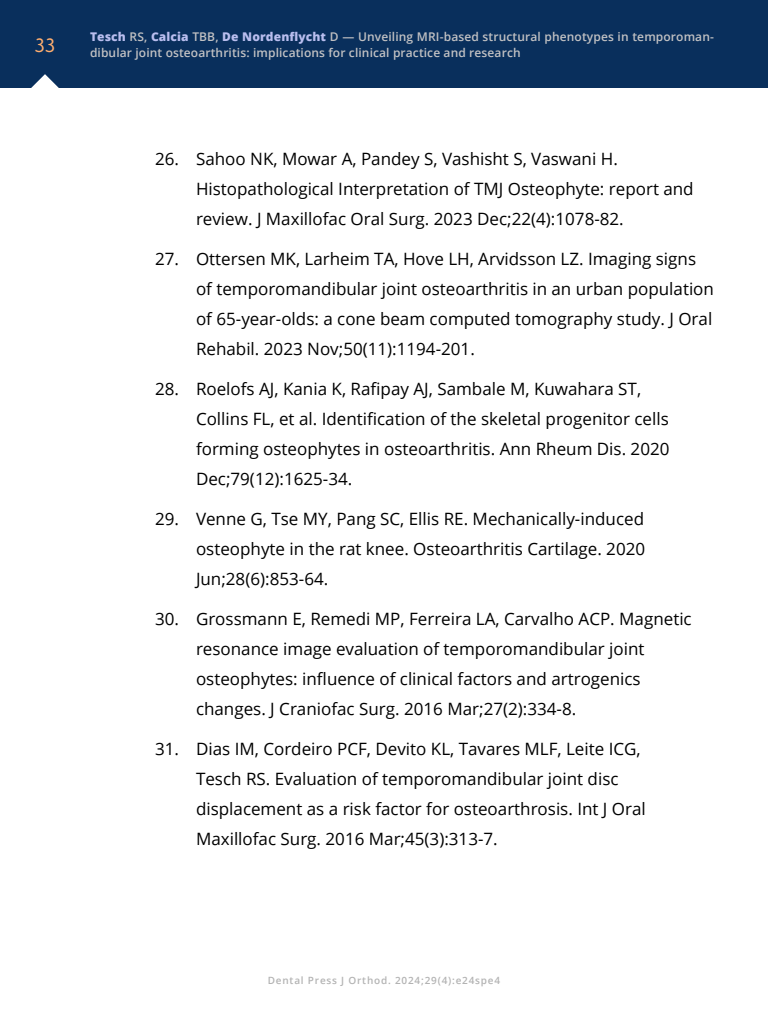
<style>
.page{position:relative;width:768px;height:1024px;background:#fff}
.page>*{position:absolute;margin:0;border:0;box-sizing:border-box;transform-origin:0 0}
.t1{font:500 18px "Semplicita Pro";color:#ffae6f}
.t2{font:17px/30px "Open Sans";color:#000}
.t3{font:600 12px "Open Sans";letter-spacing:.01em;color:#c1c1c3}
.t4{font:600 10px "Open Sans";letter-spacing:.08em;color:#b3b3b3}
.s1{font-weight:800;color:#b9beef}
</style>
<div class="page">
<div style="left:0;top:0;width:768px;height:88px;background:#092f5c"></div>
<svg style="left:31px;top:74px;width:28px;height:14px"></svg>
<p class="t1" style="left:35px;top:33px;width:22px">33</p>
<p class="t3" style="left:90px;top:29px;width:625px"><span class="s1">Tesch</span> RS, <span class="s1">Calcia</span> TBB, <span class="s1">De Nordenflycht</span> D — Unveiling MRI-based structural phenotypes in temporoman-</p>
<p class="t3" style="left:90px;top:45px;width:432px">dibular joint osteoarthritis: implications for clinical practice and research</p>
<p class="t2" style="left:196px;top:143px;width:499px;text-indent:-41px">26. Sahoo NK, Mowar A, Pandey S, Vashisht S, Vaswani H.<br>Histopathological Interpretation of TMJ Osteophyte: report and review. J Maxillofac Oral Surg. 2023 Dec;22(4):1078-82.</p>
<p class="t2" style="left:196px;top:243px;width:520px;text-indent:-41px">27. Ottersen MK, Larheim TA, Hove LH, Arvidsson LZ. Imaging signs of temporomandibular joint osteoarthritis in an urban population of 65-year-olds: a cone beam computed tomography study. J Oral Rehabil. 2023 Nov;50(11):1194-201.</p>
<p class="t2" style="left:196px;top:373px;width:475px;text-indent:-41px">28. Roelofs AJ, Kania K, Rafipay AJ, Sambale M, Kuwahara ST, Collins FL, et al. Identification of the skeletal progenitor cells forming osteophytes in osteoarthritis. Ann Rheum Dis. 2020<br>Dec;79(12):1625-34.</p>
<p class="t2" style="left:196px;top:503px;width:451px;text-align:justify;text-indent:-41px">29. Venne G, Tse MY, Pang SC, Ellis RE. Mechanically-induced osteophyte in the rat knee. Osteoarthritis Cartilage. 2020<br>Jun;28(6):853-64.</p>
<p class="t2" style="left:196px;top:603px;width:497px;text-indent:-41px">30. Grossmann E, Remedi MP, Ferreira LA, Carvalho ACP. Magnetic resonance image evaluation of temporomandibular joint osteophytes: influence of clinical factors and artrogenics changes. J Craniofac Surg. 2016 Mar;27(2):334-8.</p>
<p class="t2" style="left:196px;top:733px;width:451px;text-indent:-41px">31. Dias IM, Cordeiro PCF, Devito KL, Tavares MLF, Leite ICG, Tesch RS. Evaluation of temporomandibular joint disc displacement as a risk factor for osteoarthrosis. Int J Oral Maxillofac Surg. 2016 Mar;45(3):313-7.</p>
<p class="t4" style="left:268px;top:974px;width:234px">Dental Press J Orthod. 2024;29(4):e24spe4</p>
</div>
